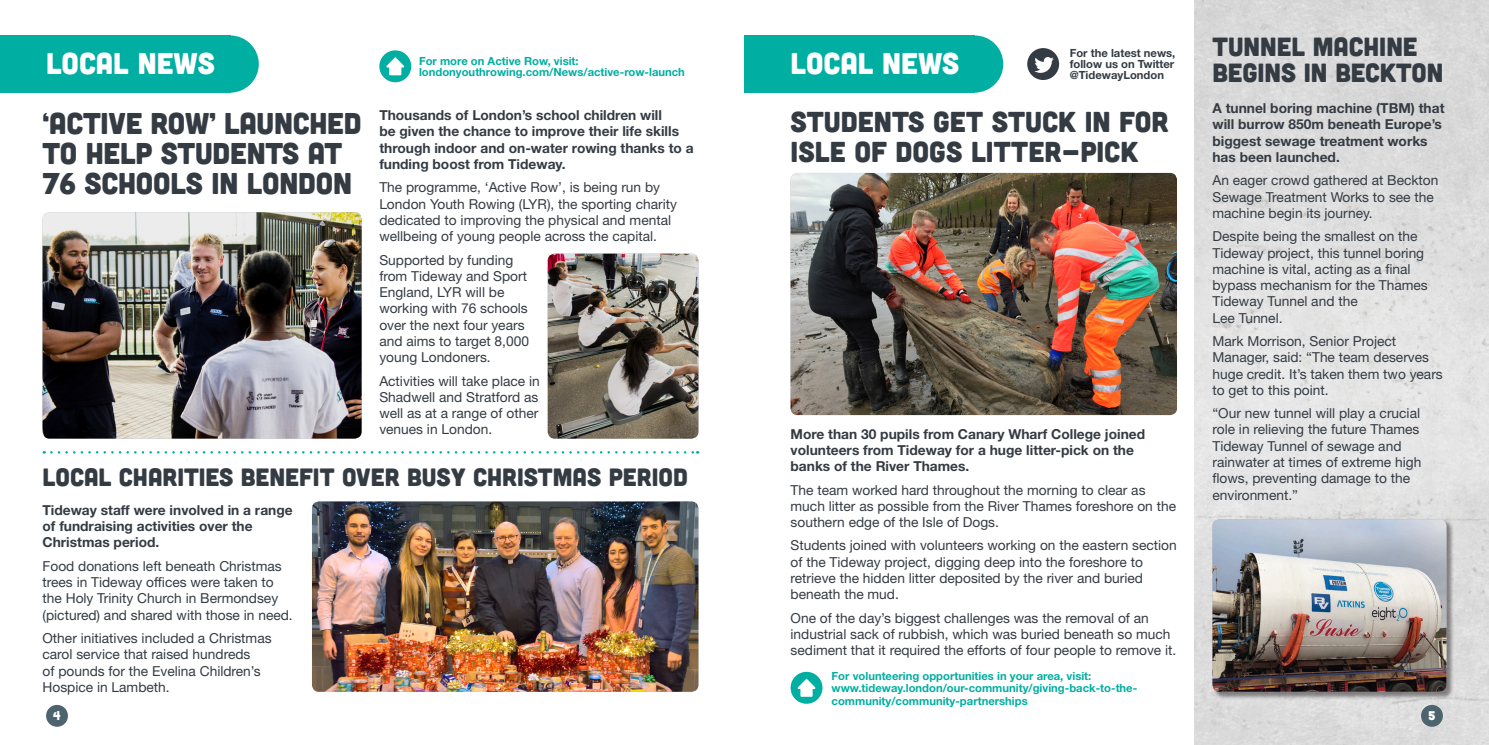
<style>
.page{position:relative;width:1489px;height:745px;background:#fff}
.page>*{position:absolute;margin:0;border:0;box-sizing:border-box;transform-origin:0 0}
.t1{font:30px/30px "Cubano";letter-spacing:-.005em;color:#343b43}
.t2{font:30px "Cubano";color:#fff}
.t3{font:28.75px/30px "Cubano";color:#343b43}
.t4{font:26.25px/26.2px "Cubano";color:#343b43}
.t5{font:25px "Cubano";color:#343b43}
.Body_copy{font:13.75px/16.2px "Helvetica Neue LT Std";color:#343b43}
.Body_copy_Bold{font:700 13.75px/16.2px "Helvetica Neue LT Std";color:#343b43}
.t6{font:12.5px "Cubano";color:#fff}
.Weblink{font:700 11.25px/12.5px "Helvetica Neue LT Std";color:#00aea2}
.Weblink-2{font:700 11.25px/11.2px "Helvetica Neue LT Std";color:#343b43;text-align:justify}
</style>
<div class="page">
<div style="left:46px;top:704px;width:22px;height:22px;background:#4d636e;border-radius:50%"></div>
<img style="left:1194px;top:0;width:294px;height:744px">
<div style="left:1420px;top:704px;width:22px;height:22px;background:#4d636e;border-radius:50%"></div>
<div style="left:744px;top:35px;width:230px;height:58px;background:#00aea2"></div>
<div style="left:946px;top:35px;width:57px;height:58px;background:#00aea2;border-radius:50%"></div>
<img style="left:790px;top:173px;width:386px;height:242px">
<div style="left:1212px;top:518px;width:241px;height:180px;background:#231f20;opacity:.5"></div>
<img style="left:1212px;top:519px;width:234px;height:172px">
<div style="left:790px;top:671px;width:32px;height:32px;background:#00aea2;border-radius:50%"></div>
<svg style="left:797px;top:678px;width:18px;height:18px"></svg>
<div style="left:0;top:35px;width:230px;height:58px;background:#00aea2"></div>
<div style="left:202px;top:35px;width:57px;height:58px;background:#00aea2;border-radius:50%"></div>
<img style="left:43px;top:212px;width:318px;height:226px">
<img style="left:547px;top:253px;width:151px;height:185px">
<svg style="left:51px;top:451px;width:647px;height:2px"></svg>
<div style="left:379px;top:50px;width:32px;height:32px;background:#00aea2;border-radius:50%"></div>
<svg style="left:386px;top:57px;width:18px;height:18px"></svg>
<img style="left:312px;top:501px;width:386px;height:190px">
<div style="left:1027px;top:48px;width:32px;height:32px;background:#343b43;border-radius:50%"></div>
<svg style="left:1034px;top:57px;width:19px;height:16px"></svg>
<h1 class="t2" style="left:46px;top:44px;width:170px">LOCAL NEWS</h1>
<h1 class="t1" style="left:43px;top:107px;width:320px">‘ACTIVE ROW’ LAUNCHED<br>TO HELP STUDENTS AT<br>76 SCHOOLS IN LONDON</h1>
<p class="Weblink" style="left:419px;top:55px;width:267px;line-height:11.2px">For more on Active Row, visit: londonyouthrowing.com/News/active-row-launch</p>
<p class="Body_copy_Bold" style="left:379px;top:107px;width:316px">Thousands of London’s school children will<br>be given the chance to improve their life skills through indoor and on-water rowing thanks to a funding boost from Tideway.</p>
<p class="Body_copy" style="left:379px;top:179px;width:299px">The programme, ‘Active Row’, is being run by London Youth Rowing (LYR), the sporting charity dedicated to improving the physical and mental wellbeing of young people across the capital.</p>
<p class="Body_copy" style="left:379px;top:251px;width:151px">Supported by funding from Tideway and Sport<br>England, LYR will be working with 76 schools over the next four years and aims to target 8,000 young Londoners.</p>
<p class="Body_copy" style="left:379px;top:372px;width:162px;text-align:justify">Activities will take place in Shadwell and Stratford as well as at a range of other venues in London.</p>
<h3 class="t5" style="left:43px;top:461px;width:646px">LOCAL CHARITIES BENEFIT OVER BUSY CHRISTMAS PERIOD</h3>
<p class="Body_copy_Bold" style="left:43px;top:501px;width:252px">Tideway staff were involved in a range of fundraising activities over the<br>Christmas period.</p>
<p class="Body_copy" style="left:43px;top:557px;width:252px">Food donations left beneath Christmas trees in Tideway offices were taken to the Holy Trinity Church in Bermondsey (pictured) and shared with those in need.</p>
<p class="Body_copy" style="left:43px;top:629px;width:230px">Other initiatives included a Christmas carol service that raised hundreds<br>of pounds for the Evelina Children’s Hospice in Lambeth.</p>
<h1 class="t2" style="left:790px;top:44px;width:170px">LOCAL NEWS</h1>
<p class="Weblink-2" style="left:1069px;top:47px;width:107px">For the latest news, follow us on Twitter @TidewayLondon</p>
<h2 class="t3" style="left:790px;top:106px;width:379px">STUDENTS GET STUCK IN FOR<br>ISLE OF DOGS LITTER-PICK</h2>
<p class="Body_copy_Bold" style="left:790px;top:425px;width:356px">More than 30 pupils from Canary Wharf College joined volunteers from Tideway for a huge litter-pick on the banks of the River Thames.</p>
<p class="Body_copy" style="left:790px;top:481px;width:387px">The team worked hard throughout the morning to clear as much litter as possible from the River Thames foreshore on the southern edge of the Isle of Dogs.</p>
<p class="Body_copy" style="left:790px;top:537px;width:388px">Students joined with volunteers working on the eastern section of the Tideway project, digging deep into the foreshore to retrieve the hidden litter deposited by the river and buried beneath the mud.</p>
<p class="Body_copy" style="left:790px;top:609px;width:387px">One of the day’s biggest challenges was the removal of an industrial sack of rubbish, which was buried beneath so much sediment that it required the efforts of four people to remove it.</p>
<p class="Weblink" style="left:831px;top:669px;width:307px">For volunteering opportunities in your area, visit: www.tideway.london/our-community/giving-back-to-the&shy;community/community-partnerships</p>
<h2 class="t4" style="left:1212px;top:32px;width:232px">TUNNEL MACHINE<br>BEGINS IN BECKTON</h2>
<p class="Body_copy_Bold" style="left:1212px;top:100px;width:233px">A tunnel boring machine (TBM) that will burrow 850m beneath Europe’s biggest sewage treatment works has been launched.</p>
<p class="Body_copy" style="left:1212px;top:172px;width:227px">An eager crowd gathered at Beckton<br>Sewage Treatment Works to see the machine begin its journey.</p>
<p class="Body_copy" style="left:1212px;top:228px;width:217px">Despite being the smallest on the<br>Tideway project, this tunnel boring machine is vital, acting as a final bypass mechanism for the Thames<br>Tideway Tunnel and the<br>Lee Tunnel.</p>
<p class="Body_copy" style="left:1212px;top:332px;width:232px">Mark Morrison, Senior Project<br>Manager, said: “The team deserves huge credit. It’s taken them two years to get to this point.</p>
<p class="Body_copy" style="left:1212px;top:404px;width:210px">“Our new tunnel will play a crucial role in relieving the future Thames<br>Tideway Tunnel of sewage and rainwater at times of extreme high flows, preventing damage to the environment.”</p>
<p class="t6" style="left:53px;top:707px;width:9px">4</p>
<p class="t6" style="left:1427px;top:707px;width:9px">5</p>
</div>
